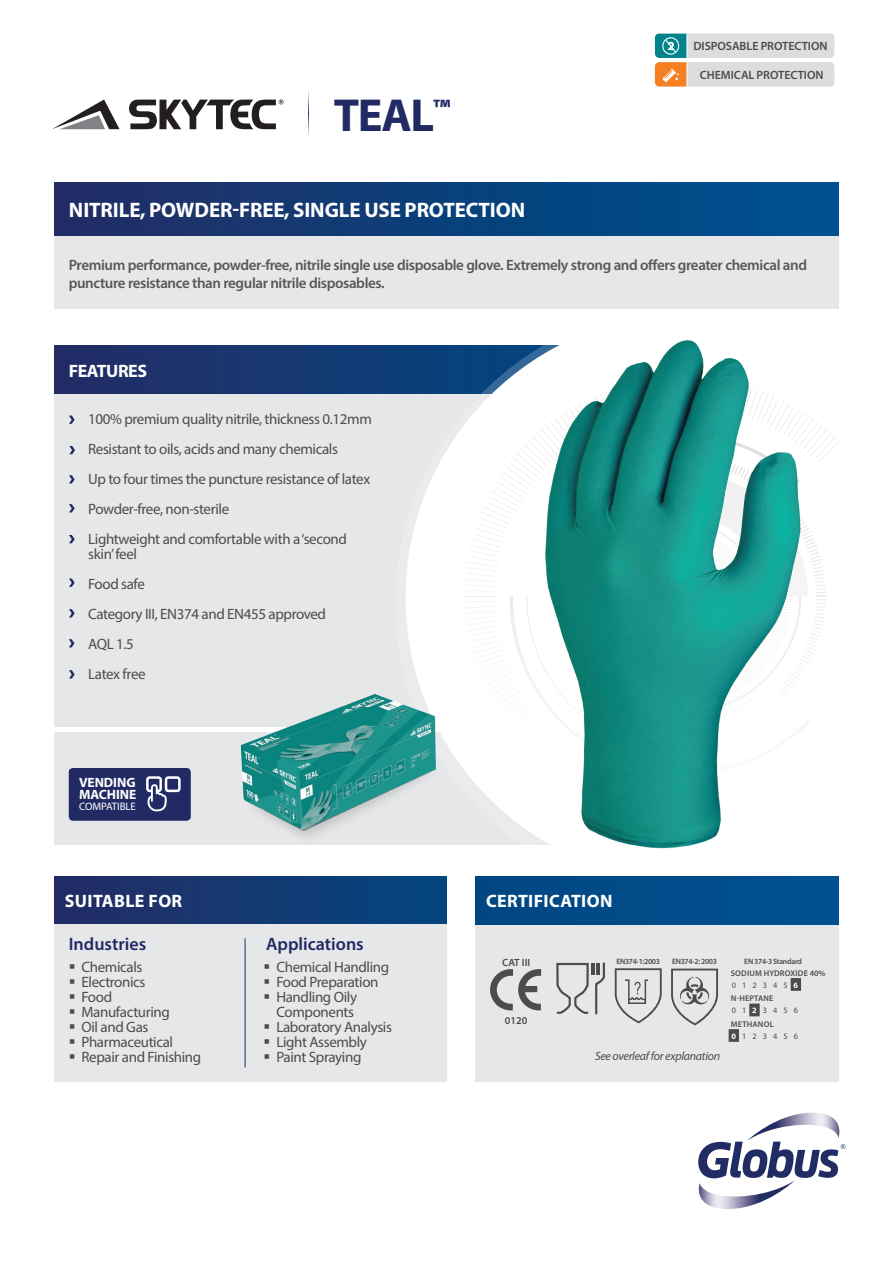
<style>
.page{position:relative;width:893px;height:1263px;background:#fff}
.page>*{position:absolute;margin:0;border:0;box-sizing:border-box;transform-origin:0 0}
.t1{font:700 46.5px "Myriad Pro";color:#222a64}
.Body_Copy{font:700 21px "Myriad Pro";letter-spacing:-.005em;color:#fff}
.Body_Copy-2{font:700 18px "Myriad Pro";letter-spacing:.02em;color:#fff}
.Body_Copy-3{font:600 18px "Myriad Pro";color:#222a64}
.Body_Copy-4{font:700 18px "Myriad Pro";letter-spacing:-.025em;color:#fff}
.Body_Copy-5{font:15px/15px "Myriad Pro";letter-spacing:-.025em;color:#4b4c4d}
.t2{font:600 15px/18px "Myriad Pro";letter-spacing:-.025em;color:#57585a}
.t3{font:700 13.5px/12px "Myriad Pro";letter-spacing:-.005em;color:#fff}
.t4{font:600 12px "Myriad Pro";letter-spacing:-.005em;color:#4b4c4d}
.Body_Copy-6{font:italic 12px "Myriad Pro";letter-spacing:-.025em;color:#4b4c4d}
.t5{font:10.8px "Myriad Pro";letter-spacing:-.005em;color:#fff}
.t6{font:600 10.5px "Myriad Pro";color:#4b4c4d}
.t7{font:600 8.25px "Myriad Pro";letter-spacing:.02em;color:#4b4c4d}
.t8{font:8.25px "Myriad Pro";color:#4b4c4d}
.t9{font:700 8.25px "Myriad Pro";color:#fff}
.t10{font:600 7.8px "Myriad Pro";letter-spacing:-.04em;color:#4b4c4d}
</style>
<div class="page">
<div style="left:54px;top:924px;width:392px;height:158px;background:#e6e7e9"></div>
<div style="left:475px;top:924px;width:364px;height:158px;background:#e6e7e9"></div>
<div style="left:54px;top:394px;width:473px;height:333px;background:#e6e7e9"></div>
<div style="left:54px;top:732px;width:580px;height:113px;background:#e6e7e9"></div>
<div style="left:54px;top:346px;width:586px;height:48px;background:#1b356e"></div>
<svg style="left:395px;top:308px;width:444px;height:593px;fill:#fff"></svg>
<hr style="left:245px;top:938px;width:1px;height:129px;background:#222a64">
<div style="left:54px;top:876px;width:392px;height:48px;background:linear-gradient(to right,#242c64,#03457f)"></div>
<svg style="left:830px;top:377px;width:10px;height:449px"></svg>
<img style="left:462px;top:317px;width:368px;height:545px">
<svg style="left:698px;top:1113px;width:148px;height:96px"></svg>
<svg style="left:490px;top:969px;width:51px;height:41px"></svg>
<div style="left:475px;top:876px;width:364px;height:49px;background:#014c8a"></div>
<div style="left:54px;top:183px;width:785px;height:53px;background:linear-gradient(to right,#202c64,#005291)"></div>
<div style="left:54px;top:236px;width:785px;height:72px;background:#e6e7e9"></div>
<svg style="left:69px;top:504px;width:6px;height:8px"></svg>
<svg style="left:69px;top:446px;width:6px;height:8px"></svg>
<svg style="left:69px;top:475px;width:6px;height:8px"></svg>
<svg style="left:69px;top:416px;width:6px;height:8px"></svg>
<svg style="left:615px;top:968px;width:47px;height:55px"></svg>
<svg style="left:69px;top:579px;width:6px;height:8px"></svg>
<svg style="left:69px;top:609px;width:6px;height:8px"></svg>
<svg style="left:69px;top:639px;width:5px;height:8px"></svg>
<svg style="left:69px;top:670px;width:6px;height:8px"></svg>
<img style="left:240px;top:664px;width:233px;height:182px">
<svg style="left:69px;top:535px;width:6px;height:8px"></svg>
<hr style="left:308px;top:88px;width:1px;height:49px;background:#222a64">
<svg style="left:52px;top:100px;width:68px;height:29px"></svg>
<svg style="left:129px;top:100px;width:154px;height:29px"></svg>
<div style="left:653px;top:32px;width:183px;height:27px;background:#dcdddf;border-radius:6px"></div>
<div style="left:652px;top:30px;width:185px;height:31px;border:3px solid #fff;border-radius:6px"></div>
<svg style="left:729px;top:978px;width:72px;height:64px"></svg>
<svg style="left:671px;top:968px;width:47px;height:57px"></svg>
<div style="left:653px;top:61px;width:183px;height:27px;background:#dcdddf;border-radius:6px"></div>
<div style="left:652px;top:59px;width:185px;height:31px;border:3px solid #fff;border-radius:6px"></div>
<svg style="left:655px;top:33px;width:32px;height:54px;background:#989c7a"></svg>
<svg style="left:556px;top:962px;width:49px;height:53px"></svg>
<div style="left:69px;top:768px;width:122px;height:53px;background:#222a64;border-radius:4px"></div>
<svg style="left:146px;top:776px;width:35px;height:35px"></svg>
<p class="t4" style="left:693px;top:39px;width:136px">DISPOSABLE PROTECTION</p>
<p class="t1" style="left:334px;top:85px;width:118px">TEAL<sup>™</sup></p>
<p class="Body_Copy" style="left:69px;top:196px;width:458px">NITRILE, POWDER-FREE, SINGLE USE PROTECTION</p>
<p class="t4" style="left:700px;top:67px;width:125px">CHEMICAL PROTECTION</p>
<p class="t2" style="left:69px;top:255px;width:740px">Premium performance, powder-free, nitrile single use disposable glove. Extremely strong and offers greater chemical and puncture resistance than regular nitrile disposables.</p>
<p class="Body_Copy-4" style="left:69px;top:360px;width:80px">FEATURES</p>
<p class="Body_Copy-5" style="left:88px;top:411px;width:285px">100% premium quality nitrile, thickness 0.12mm</p>
<p class="Body_Copy-5" style="left:88px;top:441px;width:251px">Resistant to oils, acids and many chemicals</p>
<p class="Body_Copy-5" style="left:88px;top:471px;width:284px">Up to four times the puncture resistance of latex</p>
<p class="Body_Copy-5" style="left:88px;top:501px;width:143px">Powder-free, non-sterile</p>
<p class="Body_Copy-5" style="left:88px;top:531px;width:260px">Lightweight and comfortable with a ‘second</p>
<p class="Body_Copy-5" style="left:88px;top:546px;width:50px">skin’ feel</p>
<p class="Body_Copy-5" style="left:88px;top:576px;width:58px">Food safe</p>
<p class="Body_Copy-5" style="left:88px;top:606px;width:239px">Category III, EN374 and EN455 approved</p>
<p class="Body_Copy-5" style="left:88px;top:636px;width:47px">AQL 1.5</p>
<p class="Body_Copy-5" style="left:88px;top:666px;width:59px">Latex free</p>
<p class="t3" style="left:79px;top:776px;width:59px">VENDING<br>MACHINE</p>
<p class="t5" style="left:79px;top:799px;width:58px">COMPATIBLE</p>
<p class="Body_Copy-2" style="left:65px;top:889px;width:119px">SUITABLE FOR</p>
<p class="Body_Copy-2" style="left:486px;top:889px;width:128px">CERTIFICATION</p>
<p class="Body_Copy-3" style="left:69px;top:932px;width:79px">Industries</p>
<p class="Body_Copy-5" style="left:81px;top:960px;width:62px">Chemicals</p>
<p class="Body_Copy-5" style="left:81px;top:975px;width:66px">Electronics</p>
<p class="Body_Copy-5" style="left:81px;top:990px;width:32px">Food</p>
<p class="Body_Copy-5" style="left:81px;top:1005px;width:90px">Manufacturing</p>
<p class="Body_Copy-5" style="left:81px;top:1020px;width:68px">Oil and Gas</p>
<p class="Body_Copy-5" style="left:81px;top:1035px;width:93px">Pharmaceutical</p>
<p class="Body_Copy-5" style="left:81px;top:1050px;width:121px">Repair and Finishing</p>
<p class="Body_Copy-3" style="left:266px;top:932px;width:99px">Applications</p>
<p class="Body_Copy-5" style="left:276px;top:960px;width:114px">Chemical Handling</p>
<p class="Body_Copy-5" style="left:276px;top:975px;width:104px">Food Preparation</p>
<p class="Body_Copy-5" style="left:276px;top:990px;width:82px">Handling Oily<br>Components</p>
<p class="Body_Copy-5" style="left:276px;top:1020px;width:117px">Laboratory Analysis</p>
<p class="Body_Copy-5" style="left:276px;top:1035px;width:92px">Light Assembly</p>
<p class="Body_Copy-5" style="left:276px;top:1050px;width:87px">Paint Spraying</p>
<p class="t6" style="left:502px;top:956px;width:30px">CAT III</p>
<p class="t6" style="left:505px;top:1014px;width:24px">0120</p>
<p class="t10" style="left:616px;top:957px;width:45px">EN374-1:2003</p>
<p class="t10" style="left:672px;top:957px;width:46px">EN374-2: 2003</p>
<p class="Body_Copy-6" style="left:595px;top:1048px;width:127px">See overleaf for explanation</p>
<p class="t10" style="left:744px;top:957px;width:59px">EN 374-3 Standard</p>
<p class="t7" style="left:731px;top:968px;width:96px">SODIUM HYDROXIDE 40%</p>
<p class="t8" style="left:732px;top:980px;width:6px">0</p>
<p class="t8" style="left:742px;top:980px;width:6px">1</p>
<p class="t8" style="left:752px;top:980px;width:6px">2</p>
<p class="t8" style="left:763px;top:980px;width:6px">3</p>
<p class="t8" style="left:773px;top:980px;width:6px">4</p>
<p class="t8" style="left:783px;top:980px;width:6px">5</p>
<p class="t9" style="left:793px;top:979px;width:6px">6</p>
<p class="t7" style="left:731px;top:993px;width:44px">N-HEPTANE</p>
<p class="t8" style="left:732px;top:1005px;width:6px">0</p>
<p class="t8" style="left:742px;top:1005px;width:6px">1</p>
<p class="t9" style="left:752px;top:1005px;width:6px">2</p>
<p class="t8" style="left:763px;top:1005px;width:6px">3</p>
<p class="t8" style="left:773px;top:1005px;width:6px">4</p>
<p class="t8" style="left:783px;top:1005px;width:6px">5</p>
<p class="t8" style="left:794px;top:1005px;width:6px">6</p>
<p class="t7" style="left:731px;top:1019px;width:44px">METHANOL</p>
<p class="t9" style="left:731px;top:1030px;width:6px">0</p>
<p class="t8" style="left:742px;top:1031px;width:6px">1</p>
<p class="t8" style="left:752px;top:1031px;width:6px">2</p>
<p class="t8" style="left:763px;top:1031px;width:6px">3</p>
<p class="t8" style="left:773px;top:1031px;width:6px">4</p>
<p class="t8" style="left:783px;top:1031px;width:6px">5</p>
<p class="t8" style="left:794px;top:1031px;width:6px">6</p>
</div>
